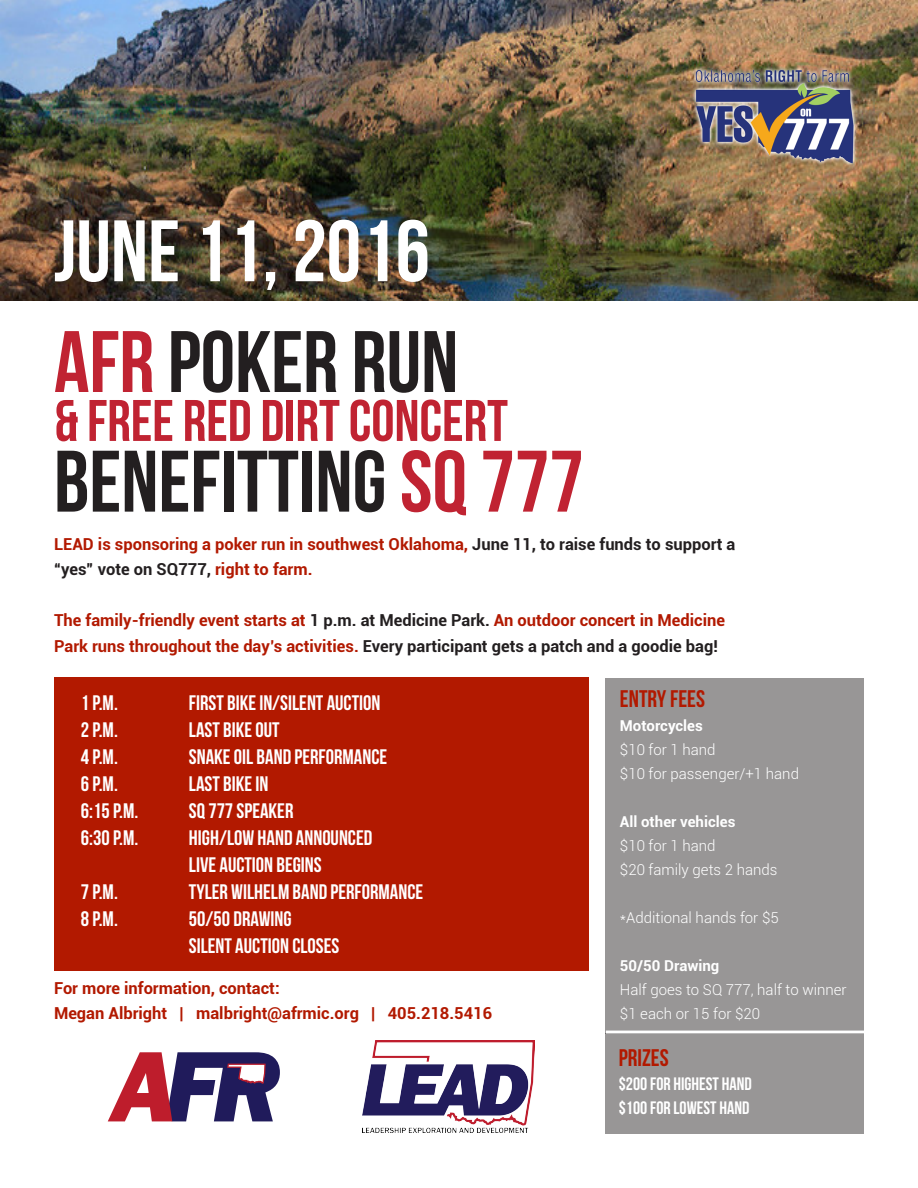
<style>
.page{position:relative;width:918px;height:1188px;background:#fff}
.page>*{position:absolute;margin:0;border:0;box-sizing:border-box;transform-origin:0 0}
.t1{font:87px "Bebas Neue";color:#231f20}
.t2{font:87px "Bebas Neue";color:#fff}
.t3{font:58.5px "Bebas Neue";color:#c02332}
.t4{font:24px "Bebas Neue";color:#b21900}
.t5{font:21px "Bebas Neue";color:#fff}
.t6{font:18px "Bebas Neue";color:#fff}
.Pull_Quote{font:700 16.5px/25.5px "Roboto";color:#b21900}
.t7{font:300 15px "Roboto";color:#fff}
.t8{font:700 15px "Roboto";color:#fff}
.s1{color:#c02332}
.s2{color:#231f20}
</style>
<div class="page">
<div style="left:606px;top:678px;width:258px;height:356px;background:#989696"></div>
<img style="left:0;top:0;width:918px;height:300px">
<img style="left:363px;top:1041px;width:172px;height:92px">
<svg style="left:108px;top:1052px;width:172px;height:69px"></svg>
<img style="left:685px;top:54px;width:179px;height:125px">
<div style="left:54px;top:677px;width:535px;height:294px;background:#b21900"></div>
<div style="left:606px;top:1034px;width:258px;height:100px;background:#989696"></div>
<hr style="left:606px;top:1031px;width:258px;height:3px;background:#fff">
<p class="t2" style="left:54px;top:203px;width:377px">JUNE 11, 2016</p>
<p class="t1" style="left:54px;top:314px;width:406px"><span class="s1">AFR</span> POKER RUN</p>
<p class="t3" style="left:54px;top:389px;width:455px">&amp; FREE RED DIRT CONCERT</p>
<p class="t1" style="left:54px;top:434px;width:531px">BENEFITTING <span class="s1">SQ 777</span></p>
<p class="Pull_Quote" style="left:54px;top:530px;width:683px">LEAD is sponsoring a poker run in southwest Oklahoma, <span class="s2">June 11, to raise funds to support a “yes” vote on SQ777,</span> right to farm.</p>
<p class="Pull_Quote" style="left:54px;top:607px;width:673px">The family-friendly event starts at <span class="s2">1 p.m. at Medicine Park.</span> An outdoor concert in Medicine<br>Park runs throughout the day’s activities. <span class="s2">Every participant gets a patch and a goodie bag!</span></p>
<p class="t5" style="left:81px;top:691px;width:38px">1 P.M.</p>
<p class="t5" style="left:189px;top:691px;width:193px">FIRST BIKE IN/SILENT AUCTION</p>
<p class="t5" style="left:81px;top:718px;width:38px">2 P.M.</p>
<p class="t5" style="left:189px;top:718px;width:92px">LAST BIKE OUT</p>
<p class="t5" style="left:81px;top:745px;width:38px">4 P.M.</p>
<p class="t5" style="left:189px;top:745px;width:200px">SNAKE OIL BAND PERFORMANCE</p>
<p class="t5" style="left:81px;top:772px;width:38px">6 P.M.</p>
<p class="t5" style="left:189px;top:772px;width:81px">LAST BIKE IN</p>
<p class="t5" style="left:81px;top:799px;width:59px">6:15 P.M.</p>
<p class="t5" style="left:189px;top:799px;width:106px">SQ 777 SPEAKER</p>
<p class="t5" style="left:81px;top:826px;width:59px">6:30 P.M.</p>
<p class="t5" style="left:189px;top:826px;width:185px">HIGH/LOW HAND ANNOUNCED</p>
<p class="t5" style="left:189px;top:853px;width:134px">LIVE AUCTION BEGINS</p>
<p class="t5" style="left:81px;top:880px;width:38px">7 P.M.</p>
<p class="t5" style="left:189px;top:880px;width:236px">TYLER WILHELM BAND PERFORMANCE</p>
<p class="t5" style="left:81px;top:907px;width:38px">8 P.M.</p>
<p class="t5" style="left:189px;top:907px;width:104px">50/50 DRAWING</p>
<p class="t5" style="left:189px;top:934px;width:152px">SILENT AUCTION CLOSES</p>
<p class="Pull_Quote" style="left:54px;top:975px;width:227px">For more information, contact:</p>
<p class="Pull_Quote" style="left:54px;top:1000px;width:440px">Megan Albright | malbright@afrmic.org | 405.218.5416</p>
<p class="t4" style="left:620px;top:686px;width:87px">ENTRY FEES</p>
<p class="t8" style="left:620px;top:715px;width:84px">Motorcycles</p>
<p class="t7" style="left:620px;top:740px;width:97px">$10 for 1 hand</p>
<p class="t7" style="left:620px;top:764px;width:181px">$10 for passenger/+1 hand</p>
<p class="t8" style="left:620px;top:811px;width:117px">All other vehicles</p>
<p class="t7" style="left:620px;top:836px;width:97px">$10 for 1 hand</p>
<p class="t7" style="left:620px;top:860px;width:159px">$20 family gets 2 hands</p>
<p class="t7" style="left:620px;top:908px;width:160px">*Additional hands for $5</p>
<p class="t8" style="left:620px;top:955px;width:101px">50/50 Drawing</p>
<p class="t7" style="left:620px;top:980px;width:228px">Half goes to SQ 777, half to winner</p>
<p class="t7" style="left:620px;top:1004px;width:142px">$1 each or 15 for $20</p>
<p class="t4" style="left:619px;top:1044px;width:51px">PRIZES</p>
<p class="t6" style="left:619px;top:1074px;width:135px">$200 FOR HIGHEST HAND</p>
<p class="t6" style="left:619px;top:1098px;width:132px">$100 FOR LOWEST HAND</p>
</div>
